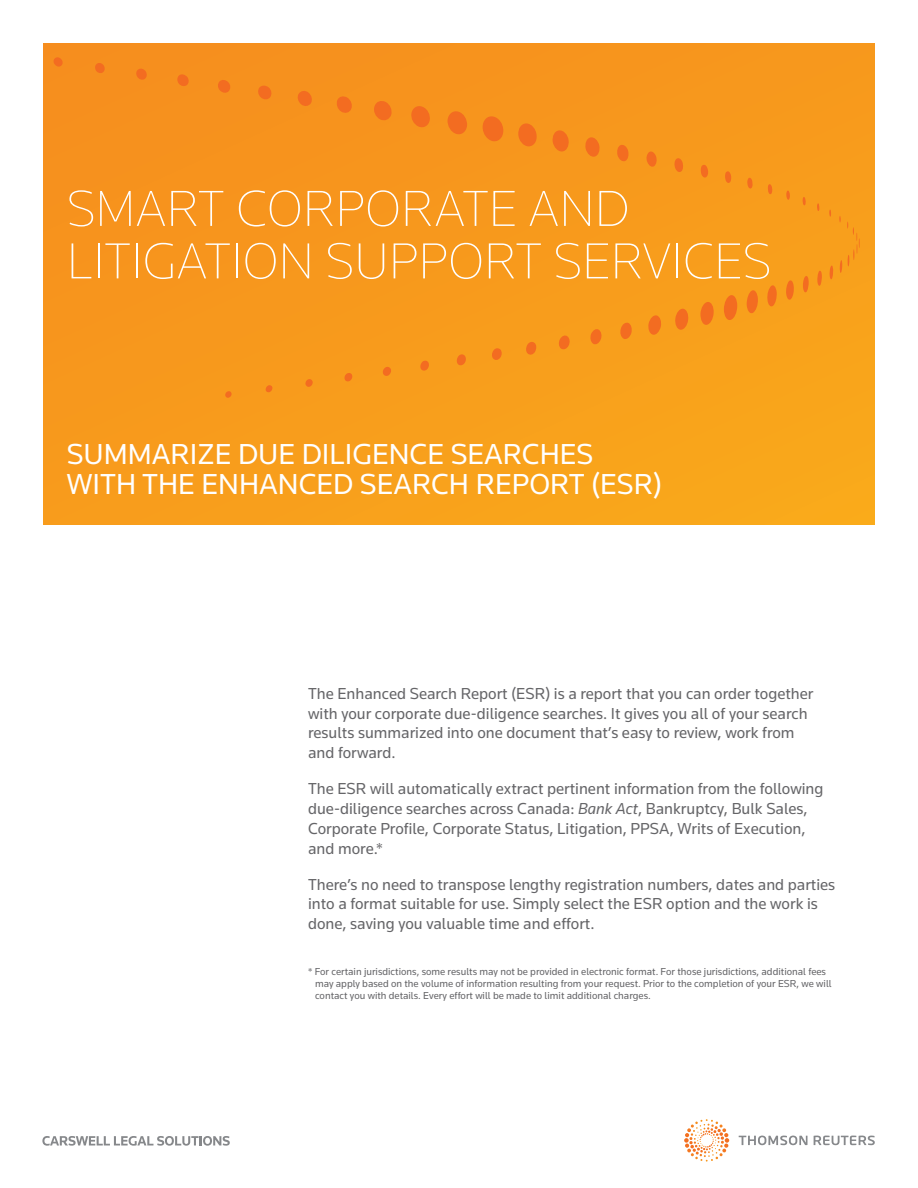
<style>
.page{position:relative;width:918px;height:1188px;background:#fff}
.page>*{position:absolute;margin:0;border:0;box-sizing:border-box;transform-origin:0 0}
.COVER_HEADING{font:200 52.5px/52.5px "Knowledge";color:#fff}
.COVER_ALTERNATE_HEAD{font:30px/30px "Knowledge";color:#fff}
.BODY_TEXT{font:16.5px/19.8px "Knowledge";color:#656568}
.BODY_TEXT-2{font:10.5px/12px "Knowledge";color:#656568}
.s1{font-style:italic}
</style>
<div class="page">
<div style="left:43px;top:43px;width:832px;height:482px;background:#f8a11c"></div>
<svg style="left:43px;top:43px;width:817px;height:355px;fill:#f7981d"></svg>
<svg style="left:739px;top:1136px;width:136px;height:9px"></svg>
<svg style="left:684px;top:1119px;width:45px;height:40px"></svg>
<svg style="left:42px;top:1136px;width:188px;height:10px"></svg>
<p class="COVER_HEADING" style="left:67px;top:181px;width:706px">SMART CORPORATE AND<br>LITIGATION SUPPORT SERVICES</p>
<p class="COVER_ALTERNATE_HEAD" style="left:67px;top:438px;width:597px">SUMMARIZE DUE DILIGENCE SEARCHES<br>WITH THE ENHANCED SEARCH REPORT (ESR)</p>
<p class="BODY_TEXT" style="left:308px;top:683px;width:507px">The Enhanced Search Report (ESR) is a report that you can order together with your corporate due-diligence searches. It gives you all of your search results summarized into one document that’s easy to review, work from and forward.</p>
<p class="BODY_TEXT" style="left:308px;top:778px;width:517px">The ESR will automatically extract pertinent information from the following due-diligence searches across Canada: <span class="s1">Bank Act</span>, Bankruptcy, Bulk Sales, Corporate Profile, Corporate Status, Litigation, PPSA, Writs of Execution, and more.*</p>
<p class="BODY_TEXT" style="left:308px;top:874px;width:529px">There’s no need to transpose lengthy registration numbers, dates and parties into a format suitable for use. Simply select the ESR option and the work is done, saving you valuable time and effort.</p>
<p class="BODY_TEXT-2" style="left:315px;top:965px;width:518px;text-indent:-7px">* For certain jurisdictions, some results may not be provided in electronic format. For those jurisdictions, additional fees may apply based on the volume of information resulting from your request. Prior to the completion of your ESR, we will contact you with details. Every effort will be made to limit additional charges.</p>
</div>
